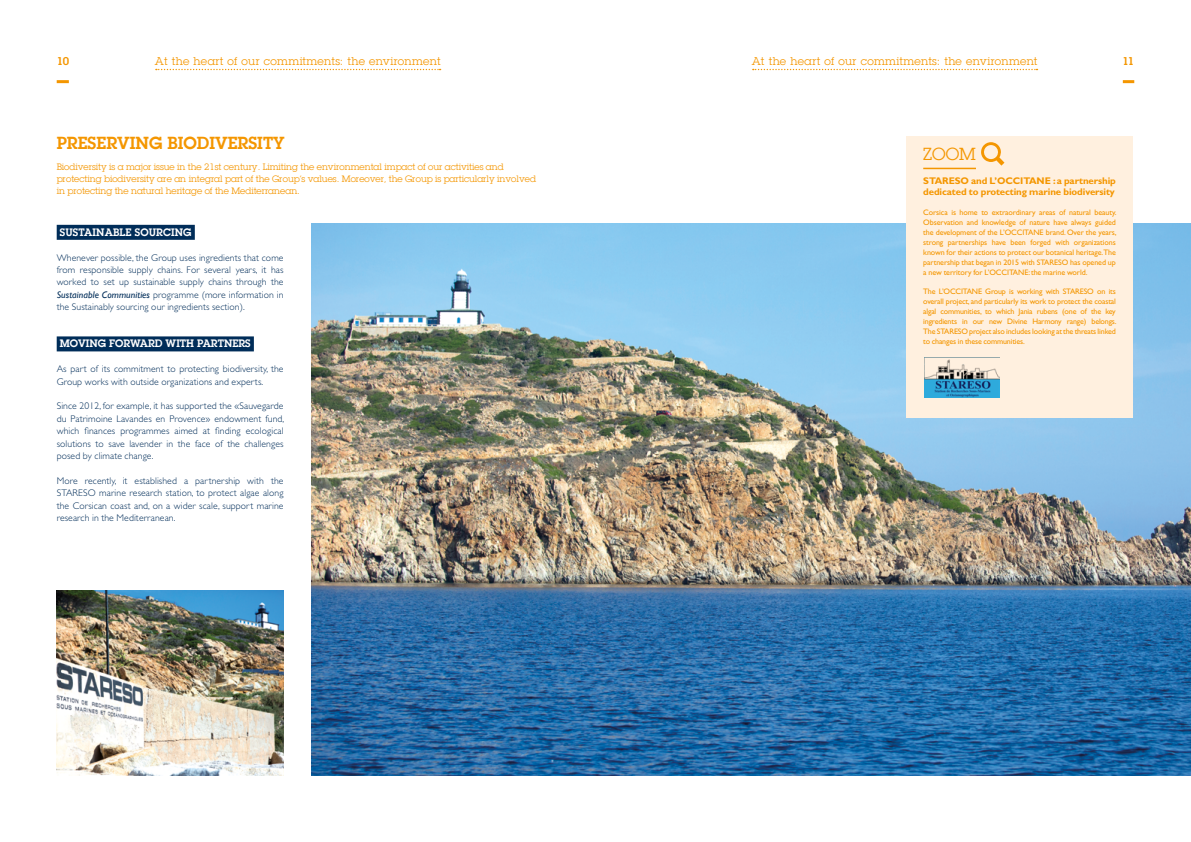
<style>
.page{position:relative;width:1191px;height:842px;background:#fff}
.page>*{position:absolute;margin:0;border:0;box-sizing:border-box;transform-origin:0 0}
.t1{font:600 17px "Lubalin Graph LT";color:#f49600}
.t2{font:17px "Lubalin Graph LT";color:#f49600}
.t3{font:11px "Lubalin Graph LT";letter-spacing:.02em;color:#f49600}
.t4{font:600 11px "Lubalin Graph LT";color:#f49600}
.t5{font:600 10.5px "Lubalin Graph LT";color:#fff}
.t6{font:300 9.7px/12.4px "Gill Sans Std";letter-spacing:.01em;color:#002d59;text-align:justify}
.t7{font:700 9.7px/11px "Gill Sans Std";letter-spacing:-.01em;color:#f49600}
.t8{font:9px/12px "Lubalin Graph LT";color:#f49600}
.t9{font:8px/10px "Gill Sans Std";letter-spacing:-.02em;color:#f49600;text-align:justify}
.s1{font-family:"Gill Sans";font-weight:400;font-style:italic}
</style>
<div class="page">
<svg style="left:1122px;top:80px;width:12px;height:3px"></svg>
<svg style="left:57px;top:80px;width:12px;height:3px"></svg>
<svg style="left:753px;top:69px;width:284px;height:1px"></svg>
<svg style="left:156px;top:69px;width:284px;height:1px"></svg>
<img style="left:311px;top:224px;width:880px;height:551px">
<div style="left:57px;top:225px;width:138px;height:15px;background:#002d59"></div>
<div style="left:57px;top:336px;width:197px;height:15px;background:#002d59"></div>
<img style="left:56px;top:591px;width:227px;height:184px">
<div style="left:906px;top:136px;width:227px;height:282px;background:#fff0df"></div>
<img style="left:924px;top:358px;width:75px;height:39px">
<hr style="left:923px;top:168px;width:53px;height:1px;background:#f49600">
<svg style="left:981px;top:142px;width:23px;height:24px"></svg>
<p class="t4" style="left:57px;top:53px;width:14px">10</p>
<p class="t3" style="left:155px;top:54px;width:287px">At the heart of our commitments: the environment</p>
<p class="t3" style="left:752px;top:54px;width:287px">At the heart of our commitments: the environment</p>
<p class="t4" style="left:1122px;top:53px;width:13px">11</p>
<h1 class="t1" style="left:57px;top:132px;width:230px">PRESERVING BIODIVERSITY</h1>
<p class="t8" style="left:57px;top:160px;width:481px">Biodiversity is a major issue in the 21st century. Limiting the environmental impact of our activities and protecting biodiversity are an integral part of the Group’s values. Moreover, the Group is particularly involved in protecting the natural heritage of the Mediterranean.</p>
<p class="t5" style="left:60px;top:225px;width:133px">SUSTAINABLE SOURCING</p>
<p class="t6" style="left:57px;top:251px;width:228px">Whenever possible, the Group uses ingredients that come from responsible supply chains. For several years, it has worked to set up sustainable supply chains through the <span class="s1">Sustainable Communities</span> programme (more information in the Sustainably sourcing our ingredients section).</p>
<p class="t5" style="left:60px;top:337px;width:192px">MOVING FORWARD WITH PARTNERS</p>
<p class="t6" style="left:57px;top:363px;width:228px">As part of its commitment to protecting biodiversity, the<br>Group works with outside organizations and experts.</p>
<p class="t6" style="left:57px;top:400px;width:229px">Since 2012, for example, it has supported the «Sauvegarde du Patrimoine Lavandes en Provence» endowment fund, which finances programmes aimed at finding ecological solutions to save lavender in the face of the challenges posed by climate change.</p>
<p class="t6" style="left:57px;top:474px;width:228px">More recently, it established a partnership with the STARESO marine research station, to protect algae along the Corsican coast and, on a wider scale, support marine research in the Mediterranean.</p>
<h1 class="t2" style="left:923px;top:143px;width:54px">ZOOM</h1>
<p class="t7" style="left:923px;top:176px;width:194px">STARESO and L’OCCITANE : a partnership dedicated to protecting marine biodiversity</p>
<p class="t9" style="left:923px;top:208px;width:195px">Corsica is home to extraordinary areas of natural beauty.<br>Observation and knowledge of nature have always guided the development of the L’OCCITANE brand. Over the years, strong partnerships have been forged with organizations known for their actions to protect our botanical heritage.The partnership that began in 2015 with STARESO has opened up a new territory for L’OCCITANE: the marine world.</p>
<p class="t9" style="left:923px;top:286px;width:195px">The L’OCCITANE Group is working with STARESO on its overall project, and particularly its work to protect the coastal algal communities, to which Jania rubens (one of the key ingredients in our new Divine Harmony range) belongs.<br>The STARESO project also includes looking at the threats linked to changes in these communities.</p>
</div>
